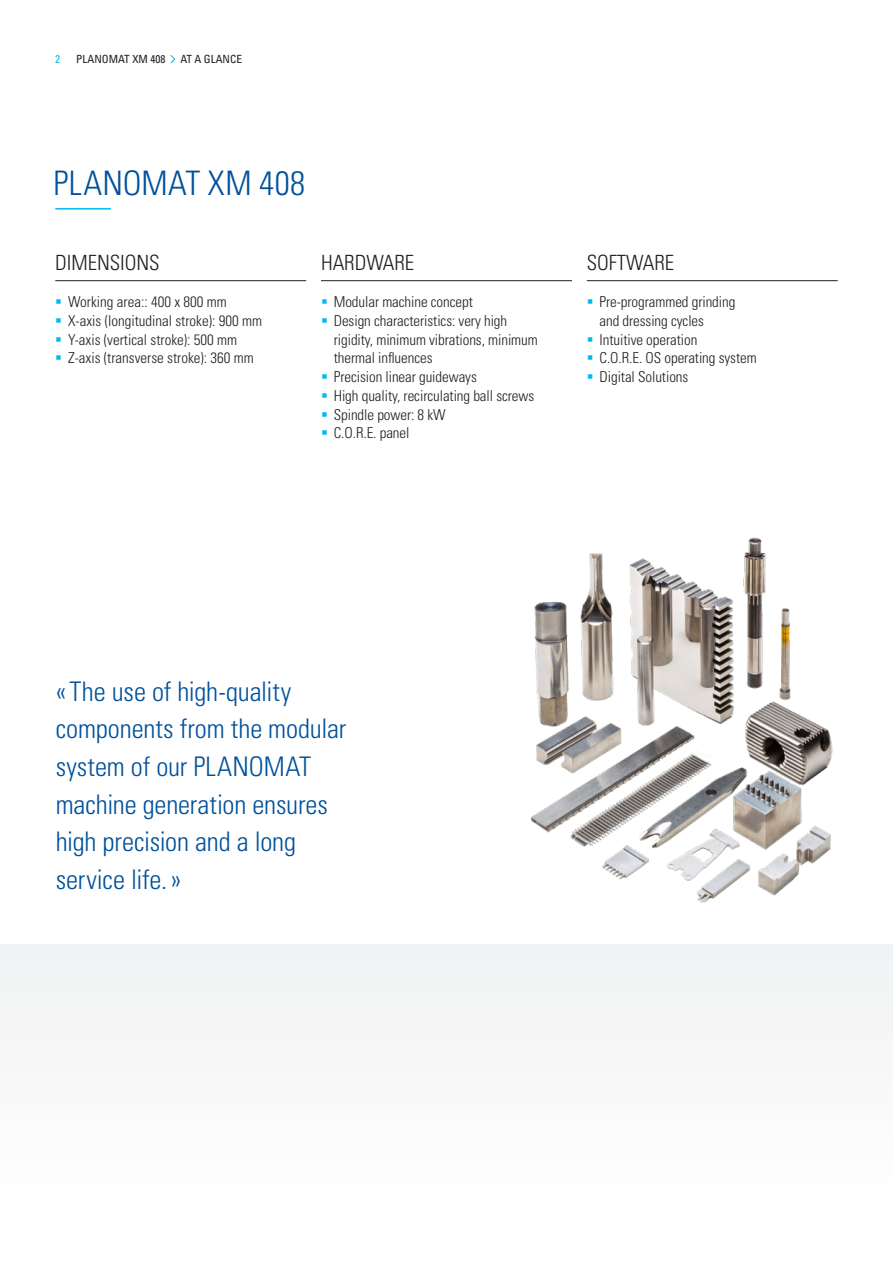
<style>
.page{position:relative;width:893px;height:1263px;background:#fff}
.page>*{position:absolute;margin:0;border:0;box-sizing:border-box;transform-origin:0 0}
.Titel{font:300 condensed 33.75px "Univers LT Std";letter-spacing:.01em;color:#01519b}
.Zitat{font:300 condensed 27px/37.5px "Univers LT Std";letter-spacing:-.005em;color:#01519b}
.Ueberschrift{font:300 condensed 21px "Univers LT Std";letter-spacing:-.005em;color:#231f20}
.t1{font:300 condensed 15px/18.8px "Univers LT Std";letter-spacing:-.005em;color:#231f20}
.Thema{font:condensed 11.25px "Univers LT Std";color:#231f20}
.t2{font:condensed 11.25px "Univers LT Std";color:#00baf1}
</style>
<div class="page">
<div style="left:0;top:945px;width:893px;height:318px;background:#f9f9f9"></div>
<hr style="left:55px;top:280px;width:251px;height:1px;background:#231f20">
<hr style="left:321px;top:280px;width:251px;height:1px;background:#231f20">
<hr style="left:587px;top:280px;width:251px;height:1px;background:#231f20">
<hr style="left:55px;top:208px;width:56px;height:2px;background:#00baf1">
<svg style="left:170px;top:55px;width:6px;height:9px"></svg>
<img style="left:531px;top:537px;width:302px;height:366px">
<p class="t2" style="left:55px;top:52px;width:6px">2</p>
<p class="Thema" style="left:76px;top:52px;width:91px">PLANOMAT XM 408</p>
<p class="Thema" style="left:180px;top:52px;width:63px">AT A GLANCE</p>
<p class="Titel" style="left:54px;top:162px;width:253px">PLANOMAT XM 408</p>
<p class="Ueberschrift" style="left:55px;top:250px;width:106px">DIMENSIONS</p>
<p class="t1" style="left:68px;top:293px;width:160px">Working area:: 400 x 800 mm</p>
<p class="t1" style="left:68px;top:311px;width:196px">X-axis (longitudinal stroke): 900 mm</p>
<p class="t1" style="left:68px;top:330px;width:171px">Y-axis (vertical stroke): 500 mm</p>
<p class="t1" style="left:68px;top:349px;width:187px">Z-axis (transverse stroke): 360 mm</p>
<p class="Ueberschrift" style="left:321px;top:250px;width:95px">HARDWARE</p>
<p class="t1" style="left:334px;top:293px;width:141px">Modular machine concept</p>
<p class="t1" style="left:334px;top:311px;width:205px">Design characteristics: very high rigidity, minimum vibrations, minimum thermal influences</p>
<p class="t1" style="left:334px;top:368px;width:145px">Precision linear guideways</p>
<p class="t1" style="left:334px;top:386px;width:202px">High quality, recirculating ball screws</p>
<p class="t1" style="left:334px;top:405px;width:113px">Spindle power: 8 kW</p>
<p class="t1" style="left:334px;top:424px;width:77px">C.O.R.E. panel</p>
<p class="Ueberschrift" style="left:587px;top:250px;width:89px">SOFTWARE</p>
<p class="t1" style="left:600px;top:293px;width:137px">Pre-programmed grinding and dressing cycles</p>
<p class="t1" style="left:600px;top:330px;width:99px">Intuitive operation</p>
<p class="t1" style="left:600px;top:349px;width:159px">C.O.R.E. OS operating system</p>
<p class="t1" style="left:600px;top:368px;width:90px">Digital Solutions</p>
<p class="Zitat" style="left:56px;top:673px;width:292px">« The use of high-quality components from the modular system of our PLANOMAT machine generation ensures high precision and a long service life.»</p>
</div>
